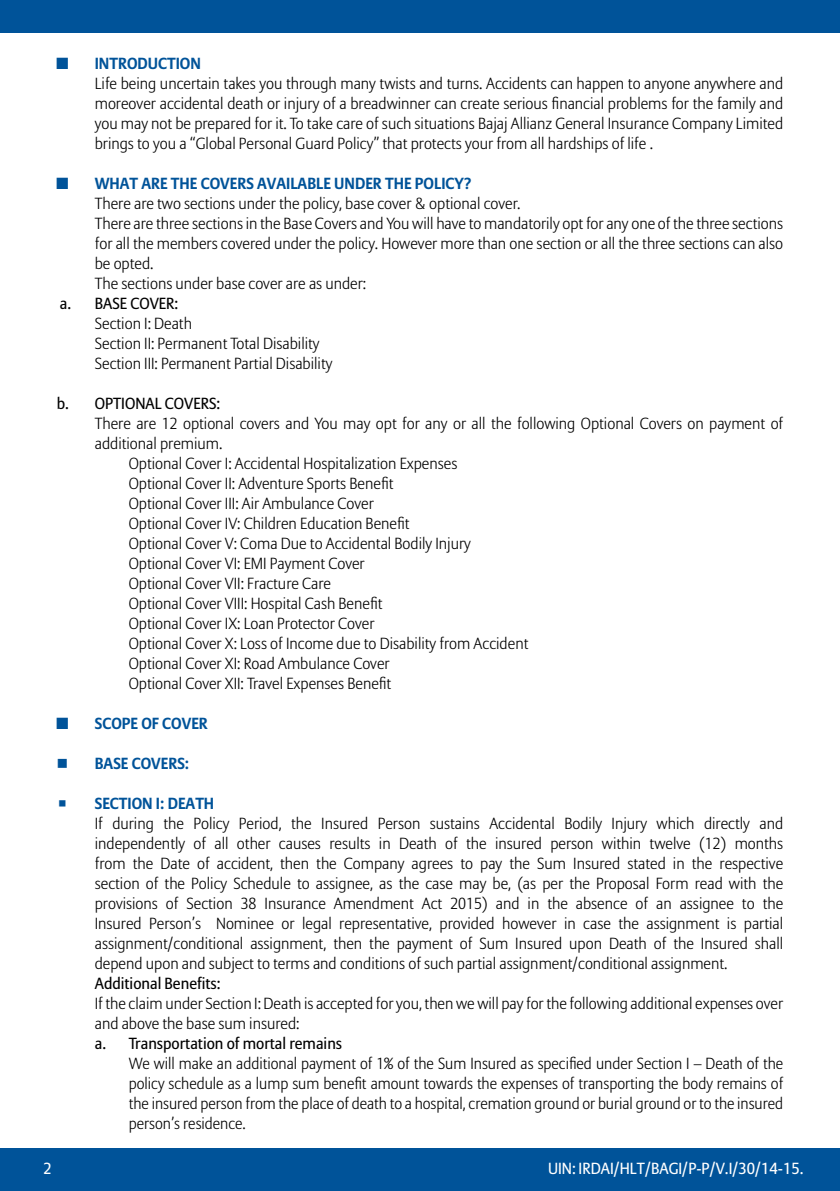
<style>
.page{position:relative;width:840px;height:1191px;background:#fff}
.page>*{position:absolute;margin:0;border:0;box-sizing:border-box;transform-origin:0 0}
.t1{font:300 16px/20px "Allianz Sans";color:#000;text-align:justify}
.t2{font:700 16px "Allianz Sans";color:#005399}
.t3{font:16px "Allianz Sans";color:#000}
.t4{font:16px "Allianz Sans";color:#fff}
.t5{font:16px "Allianz Sans";color:#005399}
.s1{font-weight:400}
</style>
<div class="page">
<div style="left:0;top:0;width:839px;height:33px;background:#005399"></div>
<div style="left:0;top:1148px;width:839px;height:43px;background:#005399"></div>
<p class="t5" style="left:57px;top:54px;width:13px">◼</p>
<p class="t2" style="left:95px;top:54px;width:108px">INTRODUCTION</p>
<p class="t1" style="left:95px;top:73px;width:689px">Life being uncertain takes you through many twists and turns. Accidents can happen to anyone anywhere and moreover accidental death or injury of a breadwinner can create serious financial problems for the family and you may not be prepared for it. To take care of such situations Bajaj Allianz General Insurance Company Limited brings to you a “Global Personal Guard Policy” that protects your from all hardships of life .</p>
<p class="t5" style="left:57px;top:174px;width:13px">◼</p>
<p class="t2" style="left:95px;top:174px;width:378px">WHAT ARE THE COVERS AVAILABLE UNDER THE POLICY?</p>
<p class="t1" style="left:95px;top:193px;width:689px;text-align:left">There are two sections under the policy, base cover &amp; optional cover.<br>There are three sections in the Base Covers and You will have to mandatorily opt for any one of the three sections for all the members covered under the policy. However more than one section or all the three sections can also be opted.<br>The sections under base cover are as under:</p>
<p class="t3" style="left:60px;top:294px;width:120px">a. BASE COVER:</p>
<p class="t1" style="left:95px;top:313px;width:239px;text-align:left">Section I: Death<br>Section II: Permanent Total Disability<br>Section III: Permanent Partial Disability</p>
<p class="t3" style="left:57px;top:394px;width:165px">b. OPTIONAL COVERS:</p>
<p class="t1" style="left:95px;top:413px;width:689px">There are 12 optional covers and You may opt for any or all the following Optional Covers on payment of</p>
<p class="t1" style="left:95px;top:433px;width:129px">additional premium.</p>
<p class="t1" style="left:129px;top:453px;width:330px">Optional Cover I: Accidental Hospitalization Expenses</p>
<p class="t1" style="left:129px;top:473px;width:266px">Optional Cover II: Adventure Sports Benefit</p>
<p class="t1" style="left:129px;top:493px;width:246px">Optional Cover III: Air Ambulance Cover</p>
<p class="t1" style="left:129px;top:513px;width:282px">Optional Cover IV: Children Education Benefit</p>
<p class="t1" style="left:129px;top:533px;width:343px">Optional Cover V: Coma Due to Accidental Bodily Injury</p>
<p class="t1" style="left:129px;top:553px;width:237px">Optional Cover VI: EMI Payment Cover</p>
<p class="t1" style="left:129px;top:573px;width:203px">Optional Cover VII: Fracture Care</p>
<p class="t1" style="left:129px;top:593px;width:255px">Optional Cover VIII: Hospital Cash Benefit</p>
<p class="t1" style="left:129px;top:613px;width:247px">Optional Cover IX: Loan Protector Cover</p>
<p class="t1" style="left:129px;top:633px;width:401px">Optional Cover X: Loss of Income due to Disability from Accident</p>
<p class="t1" style="left:129px;top:653px;width:262px">Optional Cover XI: Road Ambulance Cover</p>
<p class="t1" style="left:129px;top:673px;width:264px">Optional Cover XII: Travel Expenses Benefit</p>
<p class="t5" style="left:57px;top:714px;width:13px">◼</p>
<p class="t2" style="left:95px;top:714px;width:76px">SCOPE OF COVER</p>
<p class="t2" style="left:57px;top:754px;width:134px"><span class="s1">◽</span> BASE COVERS:</p>
<p class="t5" style="left:57px;top:794px;width:13px">◾</p>
<p class="t2" style="left:95px;top:794px;width:10px">SECT</p>
<p class="t2" style="left:127px;top:794px;width:51px">ION I: DEATH</p>
<p class="t1" style="left:95px;top:813px;width:689px">If during the Policy Period, the Insured Person sustains Accidental Bodily Injury which directly and independently of all other causes results in Death of the insured person within twelve (12) months from the Date of accident, then the Company agrees to pay the Sum Insured stated in the respective section of the Policy Schedule to assignee, as the case may be, (as per the Proposal Form read with the provisions of Section 38 Insurance Amendment Act 2015) and in the absence of an assignee to the Insured Person’s Nominee or legal representative, provided however in case the assignment is partial assignment/conditional assignment, then the payment of Sum Insured upon Death of the Insured shall depend upon and subject to terms and conditions of such partial assignment/conditional assignment.</p>
<p class="t3" style="left:95px;top:974px;width:127px">Additional Benefits:</p>
<p class="t1" style="left:95px;top:993px;width:689px">If the claim under Section I: Death is accepted for you, then we will pay for the following additional expenses over and above the base sum insured:</p>
<p class="t3" style="left:95px;top:1034px;width:249px">a. Transportation of mortal remains</p>
<p class="t1" style="left:129px;top:1053px;width:655px">We will make an additional payment of 1% of the Sum Insured as specified under Section I – Death of the policy schedule as a lump sum benefit amount towards the expenses of transporting the body remains of the insured person from the place of death to a hospital, cremation ground or burial ground or to the insured person’s residence.</p>
<p class="t4" style="left:43px;top:1159px;width:10px">2</p>
<p class="t4" style="left:547px;top:1159px;width:257px">UIN: IRDAI/HLT/BAGI/P-P/V.I/30/14-15.</p>
</div>
